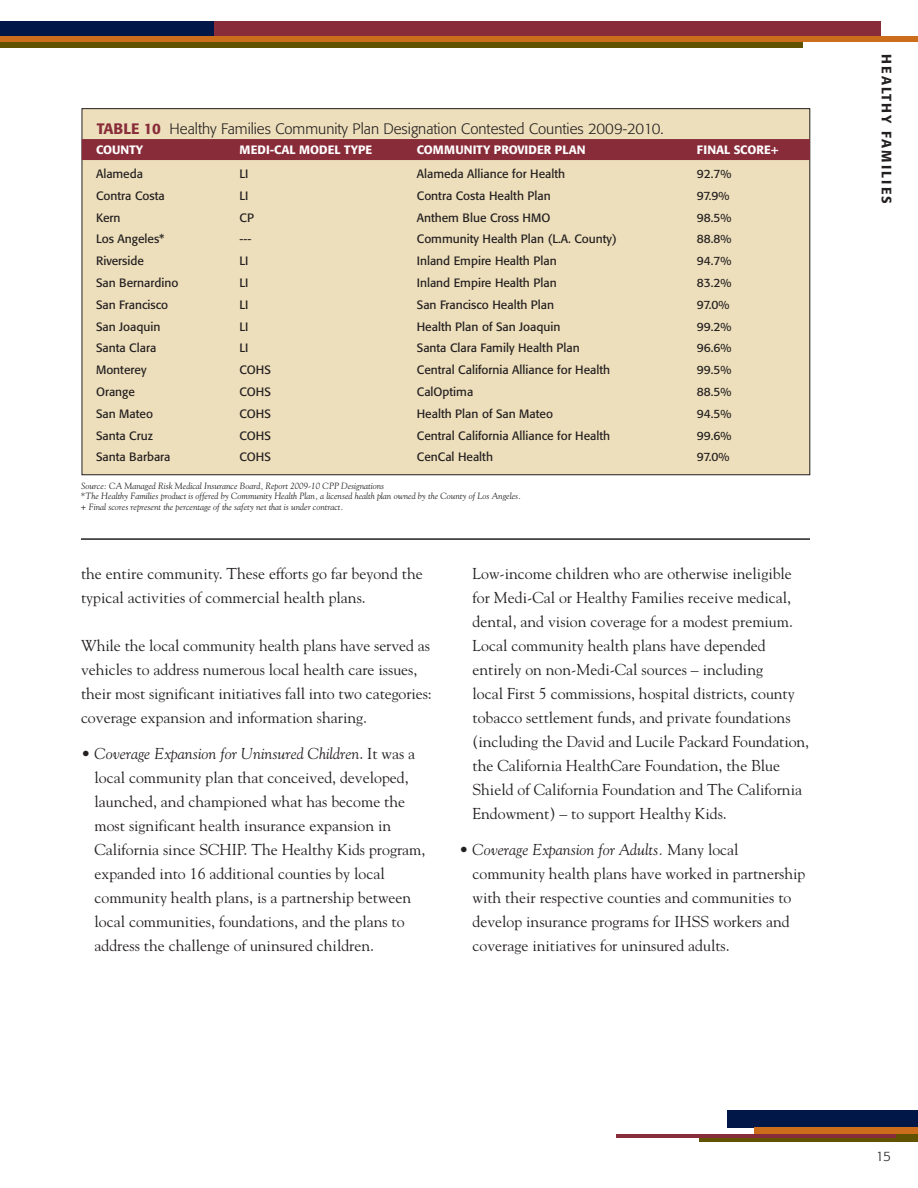
<style>
.page{position:relative;width:918px;height:1188px;background:#fff}
.page>*{position:absolute;margin:0;border:0;box-sizing:border-box;transform-origin:0 0}
.t1{font:15.75px/24px "Goudy";color:#231f20}
.t2{font:300 15px "Formata";color:#231f20}
.t3{font:500 13.5px "Formata";letter-spacing:.145em;color:#231f20}
.t4{font:300 13.5px "Formata";color:#231f20}
.t5{font:12px "Formata";color:#231f20}
.t6{font:500 12px "Formata";color:#fff}
.t7{font:italic 9px/10.8px "Goudy";color:#231f20}
.s1{font-weight:500;color:#892c3a}
.s2{font-style:italic}
</style>
<div class="page">
<div style="left:0;top:22px;width:221px;height:14px;background:#001748"></div>
<div style="left:0;top:36px;width:918px;height:6px;background:#cc6d1b"></div>
<div style="left:0;top:42px;width:803px;height:6px;background:#615201"></div>
<div style="left:214px;top:22px;width:667px;height:14px;background:#892c3a"></div>
<div style="left:727px;top:1110px;width:191px;height:18px;background:#001748"></div>
<div style="left:754px;top:1128px;width:164px;height:7px;background:#cc6d1b"></div>
<div style="left:699px;top:1134px;width:219px;height:8px;background:#615201"></div>
<hr style="left:616px;top:1134px;width:279px;height:4px;background:#892c3a">
<hr style="left:81px;top:538px;width:729px;height:2px;background:#231f20">
<div style="left:82px;top:109px;width:728px;height:366px;background:#eddfbb"></div>
<div style="left:82px;top:139px;width:728px;height:21px;background:#892c3a"></div>
<p class="t2" style="left:97px;top:123px;width:568px"><span class="s1">TABLE 10</span> Healthy Families Community Plan Designation Contested Counties 2009-2010.</p>
<p class="t6" style="left:96px;top:145px;width:49px">COUNTY</p>
<p class="t6" style="left:240px;top:145px;width:134px">MEDI-CAL MODEL TYPE</p>
<p class="t6" style="left:417px;top:145px;width:170px">COMMUNITY PROVIDER PLAN</p>
<p class="t6" style="left:697px;top:145px;width:83px">FINAL SCORE+</p>
<p class="t5" style="left:96px;top:169px;width:48px">Alameda</p>
<p class="t5" style="left:240px;top:169px;width:10px">LI</p>
<p class="t5" style="left:417px;top:169px;width:150px">Alameda Alliance for Health</p>
<p class="t5" style="left:697px;top:169px;width:36px">92.7%</p>
<p class="t5" style="left:96px;top:191px;width:70px">Contra Costa</p>
<p class="t5" style="left:240px;top:191px;width:10px">LI</p>
<p class="t5" style="left:417px;top:191px;width:135px">Contra Costa Health Plan</p>
<p class="t5" style="left:697px;top:191px;width:34px">97.9%</p>
<p class="t5" style="left:96px;top:212px;width:26px">Kern</p>
<p class="t5" style="left:240px;top:212px;width:16px">CP</p>
<p class="t5" style="left:417px;top:212px;width:135px">Anthem Blue Cross HMO</p>
<p class="t5" style="left:697px;top:212px;width:36px">98.5%</p>
<p class="t5" style="left:96px;top:234px;width:70px">Los Angeles*</p>
<p class="t5" style="left:240px;top:234px;width:13px">---</p>
<p class="t5" style="left:417px;top:234px;width:202px">Community Health Plan (L.A. County)</p>
<p class="t5" style="left:697px;top:234px;width:36px">88.8%</p>
<p class="t5" style="left:96px;top:256px;width:49px">Riverside</p>
<p class="t5" style="left:240px;top:256px;width:10px">LI</p>
<p class="t5" style="left:417px;top:256px;width:141px">Inland Empire Health Plan</p>
<p class="t5" style="left:697px;top:256px;width:36px">94.7%</p>
<p class="t5" style="left:96px;top:278px;width:84px">San Bernardino</p>
<p class="t5" style="left:240px;top:278px;width:10px">LI</p>
<p class="t5" style="left:417px;top:278px;width:141px">Inland Empire Health Plan</p>
<p class="t5" style="left:697px;top:278px;width:36px">83.2%</p>
<p class="t5" style="left:96px;top:300px;width:74px">San Francisco</p>
<p class="t5" style="left:240px;top:300px;width:10px">LI</p>
<p class="t5" style="left:417px;top:300px;width:139px">San Francisco Health Plan</p>
<p class="t5" style="left:697px;top:300px;width:34px">97.0%</p>
<p class="t5" style="left:96px;top:321px;width:66px">San Joaquin</p>
<p class="t5" style="left:240px;top:321px;width:10px">LI</p>
<p class="t5" style="left:417px;top:321px;width:145px">Health Plan of San Joaquin</p>
<p class="t5" style="left:697px;top:321px;width:36px">99.2%</p>
<p class="t5" style="left:96px;top:343px;width:62px">Santa Clara</p>
<p class="t5" style="left:240px;top:343px;width:10px">LI</p>
<p class="t5" style="left:417px;top:343px;width:164px">Santa Clara Family Health Plan</p>
<p class="t5" style="left:697px;top:343px;width:36px">96.6%</p>
<p class="t5" style="left:96px;top:365px;width:52px">Monterey</p>
<p class="t5" style="left:240px;top:365px;width:33px">COHS</p>
<p class="t5" style="left:417px;top:365px;width:195px">Central California Alliance for Health</p>
<p class="t5" style="left:697px;top:365px;width:36px">99.5%</p>
<p class="t5" style="left:96px;top:387px;width:40px">Orange</p>
<p class="t5" style="left:240px;top:387px;width:33px">COHS</p>
<p class="t5" style="left:417px;top:387px;width:58px">CalOptima</p>
<p class="t5" style="left:697px;top:387px;width:36px">88.5%</p>
<p class="t5" style="left:96px;top:408px;width:58px">San Mateo</p>
<p class="t5" style="left:240px;top:408px;width:33px">COHS</p>
<p class="t5" style="left:417px;top:408px;width:138px">Health Plan of San Mateo</p>
<p class="t5" style="left:697px;top:408px;width:36px">94.5%</p>
<p class="t5" style="left:96px;top:430px;width:58px">Santa Cruz</p>
<p class="t5" style="left:240px;top:430px;width:33px">COHS</p>
<p class="t5" style="left:417px;top:430px;width:195px">Central California Alliance for Health</p>
<p class="t5" style="left:697px;top:430px;width:36px">99.6%</p>
<p class="t5" style="left:96px;top:452px;width:76px">Santa Barbara</p>
<p class="t5" style="left:240px;top:452px;width:33px">COHS</p>
<p class="t5" style="left:417px;top:452px;width:78px">CenCal Health</p>
<p class="t5" style="left:697px;top:452px;width:34px">97.0%</p>
<p class="t7" style="left:81px;top:480px;width:442px">Source: CA Managed Risk Medical Insurance Board, Report 2009-10 CPP Designations<br>*The Healthy Families product is offered by Community Health Plan, a licensed health plan owned by the County of Los Angeles. + Final scores represent the percentage of the safety net that is under contract.</p>
<p class="t1" style="left:81px;top:562px;width:343px">the entire community. These efforts go far beyond the typical activities of commercial health plans.</p>
<p class="t1" style="left:81px;top:634px;width:352px">While the local community health plans have served as vehicles to address numerous local health care issues, their most significant initiatives fall into two categories: coverage expansion and information sharing.</p>
<p class="t1" style="left:95px;top:742px;width:332px;text-indent:-13px">• <span class="s2">Coverage Expansion for Uninsured Children</span>. It was a local community plan that conceived, developed, launched, and championed what has become the most significant health insurance expansion in California since SCHIP. The Healthy Kids program, expanded into 16 additional counties by local community health plans, is a partnership between local communities, foundations, and the plans to address the challenge of uninsured children.</p>
<p class="t1" style="left:473px;top:562px;width:338px">Low-income children who are otherwise ineligible for Medi-Cal or Healthy Families receive medical, dental, and vision coverage for a modest premium.<br>Local community health plans have depended entirely on non-Medi-Cal sources – including<br>local First 5 commissions, hospital districts, county tobacco settlement funds, and private foundations (including the David and Lucile Packard Foundation, the California HealthCare Foundation, the Blue Shield of California Foundation and The California Endowment) – to support Healthy Kids.</p>
<p class="t1" style="left:473px;top:838px;width:334px;text-indent:-14px">• <span class="s2">Coverage Expansion for Adults.</span> Many local community health plans have worked in partnership with their respective counties and communities to develop insurance programs for IHSS workers and coverage initiatives for uninsured adults.</p>
<p class="t3" style="left:892px;top:54px;width:151px;rotate:90deg">HEALTHY FAMILIES</p>
<p class="t4" style="left:876px;top:1150px;width:17px">15</p>
</div>
